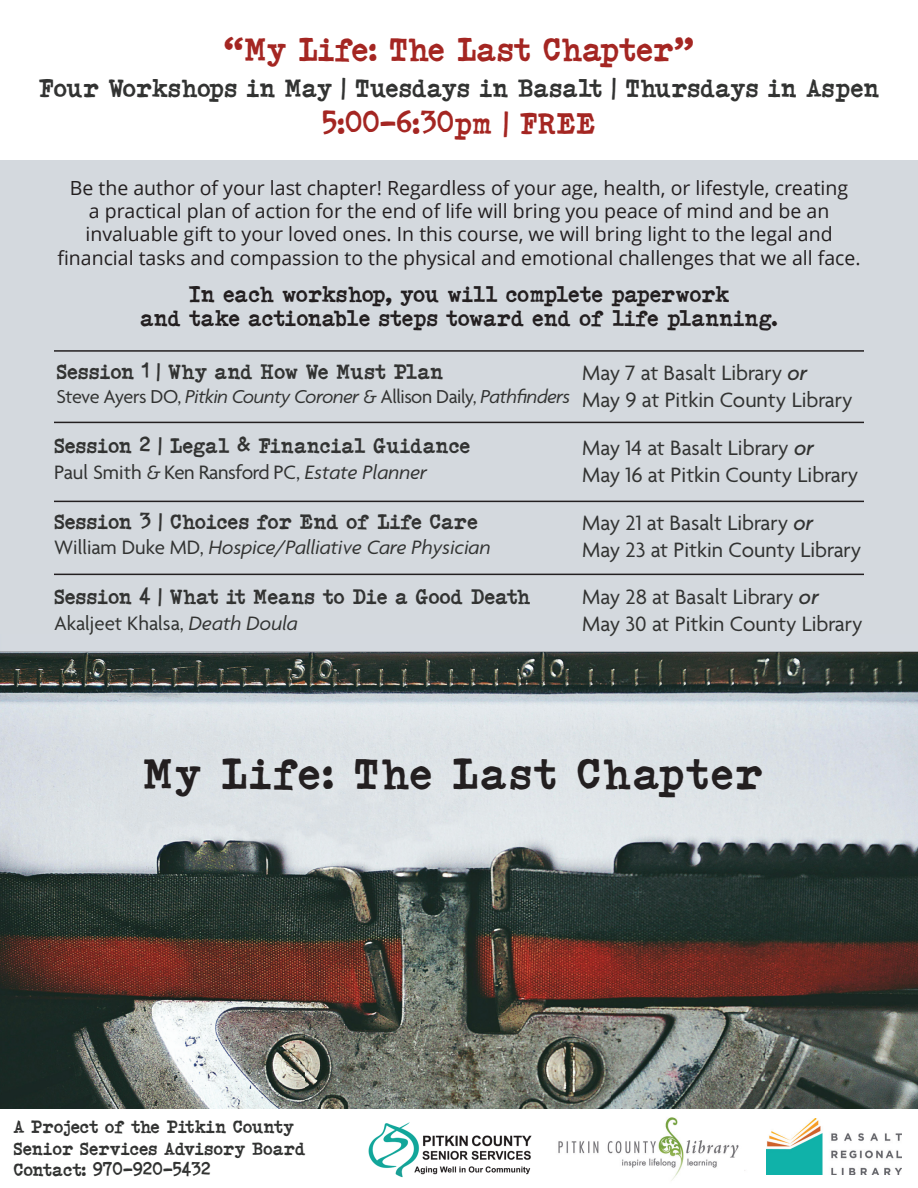
<style>
.page{position:relative;width:918px;height:1188px;background:#fff}
.page>*{position:absolute;margin:0;border:0;box-sizing:border-box;transform-origin:0 0}
.t1{font:43.5px "Click Clack";letter-spacing:.04em;color:#231f20}
.t2{font:33px "Click Clack";color:#a42622}
.t3{font:30px "Click Clack";color:#a42622}
.t4{font:25.5px "Click Clack";color:#323332}
.t5{font:22.5px/27px "Agenda";color:#323332}
.t6{font:22.5px/24px "Click Clack";color:#231f20;text-align:center}
.t7{font:21px "Click Clack";color:#323332}
.t8{font:italic 21px "Agenda";color:#323332}
.t9{font:21px "Agenda";letter-spacing:-.02em;color:#323332}
.t10{font:21px "Agenda";color:#323332}
.t11{font:italic 20.25px "Agenda";letter-spacing:-.02em;color:#323332}
.t12{font:19.5px/23.4px "Open Sans";color:#231f20;text-align:center}
.t13{font:18px/21.6px "Click Clack";color:#323332}
.s1{font-style:normal}
.s2{font-style:italic}
.s3{font-weight:500;font-style:italic}
</style>
<div class="page">
<img style="left:0;top:160px;width:918px;height:949px">
<hr style="left:54px;top:422px;width:810px;height:1px;background:#231f20">
<hr style="left:54px;top:501px;width:810px;height:1px;background:#231f20">
<hr style="left:54px;top:574px;width:810px;height:1px;background:#231f20">
<hr style="left:54px;top:350px;width:810px;height:2px;background:#231f20">
<img style="left:558px;top:1117px;width:187px;height:64px">
<img style="left:766px;top:1118px;width:136px;height:57px">
<img style="left:368px;top:1122px;width:164px;height:56px">
<h2 class="t2" style="left:224px;top:29px;width:472px">“My Life: The Last Chapter”</h2>
<h3 class="t4" style="left:39px;top:72px;width:842px">Four Workshops in May | Tuesdays in Basalt | Thursdays in Aspen</h3>
<h3 class="t3" style="left:322px;top:106px;width:275px">5:00-6:30pm | FREE</h3>
<p class="t12" style="left:57px;top:175px;width:805px">Be the author of your last chapter! Regardless of your age, health, or lifestyle, creating<br>a practical plan of action for the end of life will bring you peace of mind and be an invaluable gift to your loved ones. In this course, we will bring light to the legal and financial tasks and compassion to the physical and emotional challenges that we all face.</p>
<p class="t6" style="left:140px;top:282px;width:639px">In each workshop, you will complete paperwork<br>and take actionable steps toward end of life planning.</p>
<p class="t7" style="left:56px;top:359px;width:388px">Session 1 | Why and How We Must Plan</p>
<p class="t11" style="left:56px;top:385px;width:515px"><span class="s1">Steve Ayers DO,</span> Pitkin County Coroner &amp; <span class="s1">Allison Daily,</span> Pathfinders</p>
<p class="t7" style="left:54px;top:433px;width:418px">Session 2 | Legal &amp; Financial Guidance</p>
<p class="t9" style="left:54px;top:461px;width:375px">Paul Smith <span class="s2">&amp;</span> Ken Ransford PC, <span class="s2">Estate Planner</span></p>
<p class="t7" style="left:54px;top:509px;width:425px">Session 3 | Choices for End of Life Care</p>
<p class="t8" style="left:54px;top:535px;width:438px"><span class="s1">William Duke MD,</span> Hospice/Palliative Care Physician</p>
<p class="t7" style="left:54px;top:584px;width:478px">Session 4 | What it Means to Die a Good Death</p>
<p class="t10" style="left:54px;top:612px;width:246px">Akaljeet Khalsa, <span class="s2">Death Doula</span></p>
<p class="t5" style="left:582px;top:361px;width:272px">May 7 at Basalt Library <span class="s3">or<br></span>May 9 at Pitkin County Library</p>
<p class="t5" style="left:582px;top:436px;width:278px">May 14 at Basalt Library <span class="s3">or<br></span>May 16 at Pitkin County Library</p>
<p class="t5" style="left:582px;top:511px;width:281px">May 21 at Basalt Library <span class="s3">or<br></span>May 23 at Pitkin County Library</p>
<p class="t5" style="left:582px;top:585px;width:282px">May 28 at Basalt Library <span class="s3">or<br></span>May 30 at Pitkin County Library</p>
<h1 class="t1" style="left:143px;top:747px;width:622px">My Life: The Last Chapter</h1>
<p class="t13" style="left:14px;top:1116px;width:294px">A Project of the Pitkin County<br>Senior Services Advisory Board<br>Contact: 970-920-5432</p>
</div>
